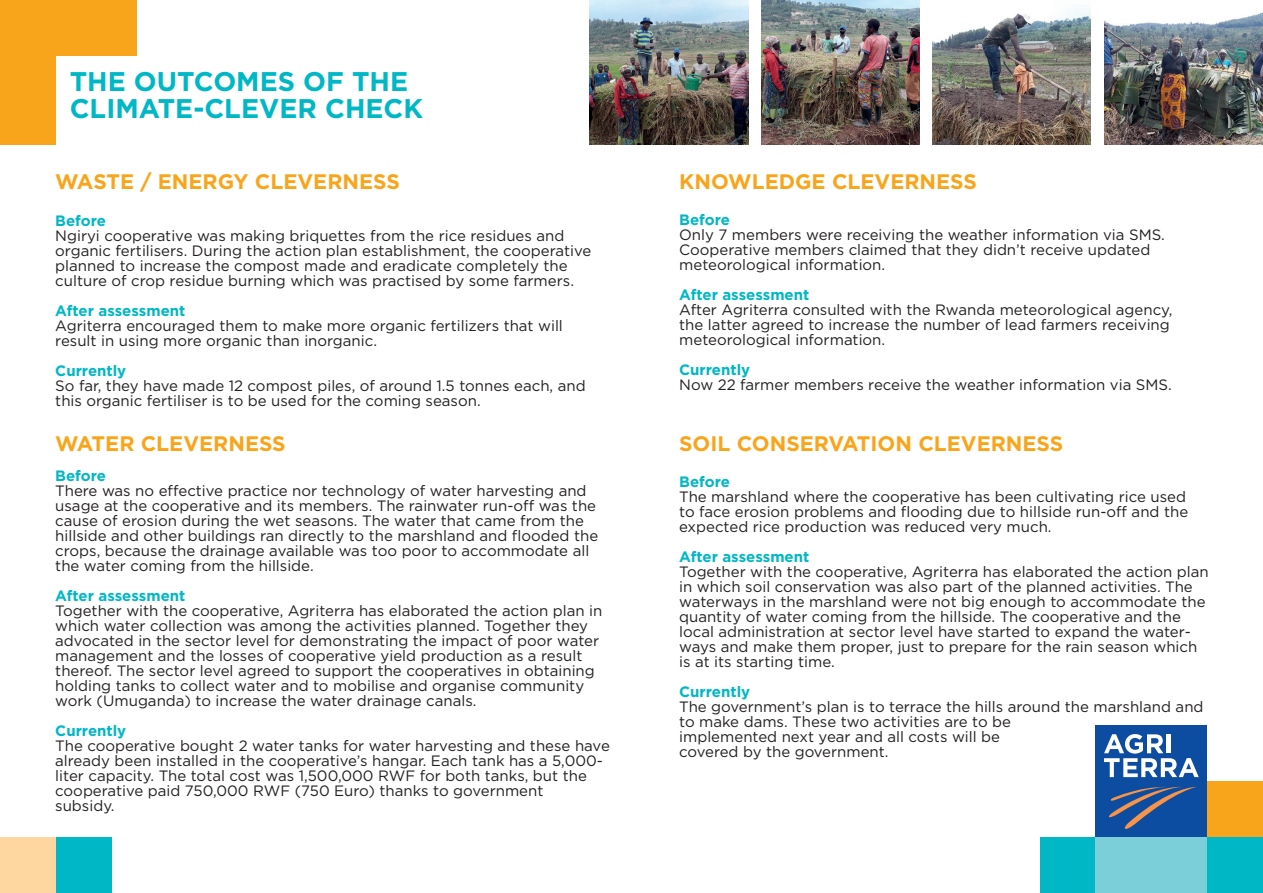
<style>
.page{position:relative;width:1263px;height:893px;background:#fff}
.page>*{position:absolute;margin:0;border:0;box-sizing:border-box;transform-origin:0 0}
.t1{font:700 27px/27px "Gotham";color:#00b7c5}
.t2{font:700 21px "Gotham";color:#f9a51b}
.t3{font:15px/15px "Gotham";color:#231f20}
.t4{font:700 15px "Gotham";color:#00b7c5}
</style>
<div class="page">
<div style="left:0;top:0;width:136px;height:144px;background:#f9a51b"></div>
<div style="left:1095px;top:725px;width:112px;height:112px;background:#0d4da1"></div>
<svg style="left:1104px;top:734px;width:95px;height:43px"></svg>
<svg style="left:1109px;top:786px;width:87px;height:43px"></svg>
<div style="left:1207px;top:837px;width:56px;height:56px;background:#00b7c5"></div>
<div style="left:1207px;top:781px;width:56px;height:56px;background:#f9a51b"></div>
<div style="left:1040px;top:837px;width:55px;height:56px;background:#00b7c5"></div>
<div style="left:1095px;top:837px;width:112px;height:56px;background:#7bcfd9"></div>
<div style="left:56px;top:56px;width:715px;height:177px;background:#fff"></div>
<div style="left:0;top:837px;width:56px;height:56px;background:#fed7a0"></div>
<div style="left:56px;top:837px;width:56px;height:56px;background:#00b7c5"></div>
<img style="left:590px;top:0;width:158px;height:144px">
<img style="left:761px;top:0;width:158px;height:144px">
<img style="left:932px;top:8px;width:159px;height:136px">
<img style="left:1105px;top:12px;width:158px;height:132px">
<h1 class="t1" style="left:70px;top:68px;width:355px">THE OUTCOMES OF THE<br>CLIMATE-CLEVER CHECK</h1>
<h2 class="t2" style="left:55px;top:168px;width:346px">WASTE / ENERGY CLEVERNESS</h2>
<p class="t4" style="left:55px;top:210px;width:52px">Before</p>
<p class="t3" style="left:55px;top:228px;width:537px">Ngiryi cooperative was making briquettes from the rice residues and organic fertilisers. During the action plan establishment, the cooperative planned to increase the compost made and eradicate completely the culture of crop residue burning which was practised by some farmers.</p>
<p class="t4" style="left:55px;top:300px;width:132px">After assessment</p>
<p class="t3" style="left:55px;top:318px;width:509px">Agriterra encouraged them to make more organic fertilizers that will result in using more organic than inorganic.</p>
<p class="t4" style="left:55px;top:360px;width:73px">Currently</p>
<p class="t3" style="left:55px;top:378px;width:532px">So far, they have made 12 compost piles, of around 1.5 tonnes each, and this organic fertiliser is to be used for the coming season.</p>
<h2 class="t2" style="left:55px;top:429px;width:232px">WATER CLEVERNESS</h2>
<p class="t4" style="left:55px;top:465px;width:52px">Before</p>
<p class="t3" style="left:55px;top:482px;width:544px">There was no effective practice nor technology of water harvesting and usage at the cooperative and its members. The rainwater run-off was the cause of erosion during the wet seasons. The water that came from the hillside and other buildings ran directly to the marshland and flooded the crops, because the drainage available was too poor to accommodate all the water coming from the hillside.</p>
<p class="t4" style="left:55px;top:585px;width:132px">After assessment</p>
<p class="t3" style="left:55px;top:602px;width:549px">Together with the cooperative, Agriterra has elaborated the action plan in which water collection was among the activities planned. Together they advocated in the sector level for demonstrating the impact of poor water management and the losses of cooperative yield production as a result thereof. The sector level agreed to support the cooperatives in obtaining holding tanks to collect water and to mobilise and organise community work (Umuganda) to increase the water drainage canals.</p>
<p class="t4" style="left:55px;top:720px;width:73px">Currently</p>
<p class="t3" style="left:55px;top:737px;width:556px">The cooperative bought 2 water tanks for water harvesting and these have already been installed in the cooperative’s hangar. Each tank has a 5,000- liter capacity. The total cost was 1,500,000 RWF for both tanks, but the cooperative paid 750,000 RWF (750 Euro) thanks to government<br>subsidy.</p>
<h2 class="t2" style="left:679px;top:168px;width:299px">KNOWLEDGE CLEVERNESS</h2>
<p class="t4" style="left:679px;top:210px;width:52px">Before</p>
<p class="t3" style="left:679px;top:227px;width:487px">Only 7 members were receiving the weather information via SMS.<br>Cooperative members claimed that they didn’t receive updated meteorological information.</p>
<p class="t4" style="left:679px;top:285px;width:132px">After assessment</p>
<p class="t3" style="left:679px;top:302px;width:495px">After Agriterra consulted with the Rwanda meteorological agency, the latter agreed to increase the number of lead farmers receiving meteorological information.</p>
<p class="t4" style="left:679px;top:360px;width:73px">Currently</p>
<p class="t3" style="left:679px;top:377px;width:494px">Now 22 farmer members receive the weather information via SMS.</p>
<h2 class="t2" style="left:679px;top:429px;width:386px">SOIL CONSERVATION CLEVERNESS</h2>
<p class="t4" style="left:679px;top:472px;width:52px">Before</p>
<p class="t3" style="left:679px;top:489px;width:510px">The marshland where the cooperative has been cultivating rice used to face erosion problems and flooding due to hillside run-off and the expected rice production was reduced very much.</p>
<p class="t4" style="left:679px;top:547px;width:132px">After assessment</p>
<p class="t3" style="left:679px;top:564px;width:531px">Together with the cooperative, Agriterra has elaborated the action plan in which soil conservation was also part of the planned activities. The waterways in the marshland were not big enough to accommodate the quantity of water coming from the hillside. The cooperative and the local administration at sector level have started to expand the water&shy;ways and make them proper, just to prepare for the rain season which is at its starting time.</p>
<p class="t4" style="left:679px;top:682px;width:73px">Currently</p>
<p class="t3" style="left:679px;top:699px;width:526px">The government’s plan is to terrace the hills around the marshland and to make dams. These two activities are to be<br>implemented next year and all costs will be<br>covered by the government.</p>
</div>
